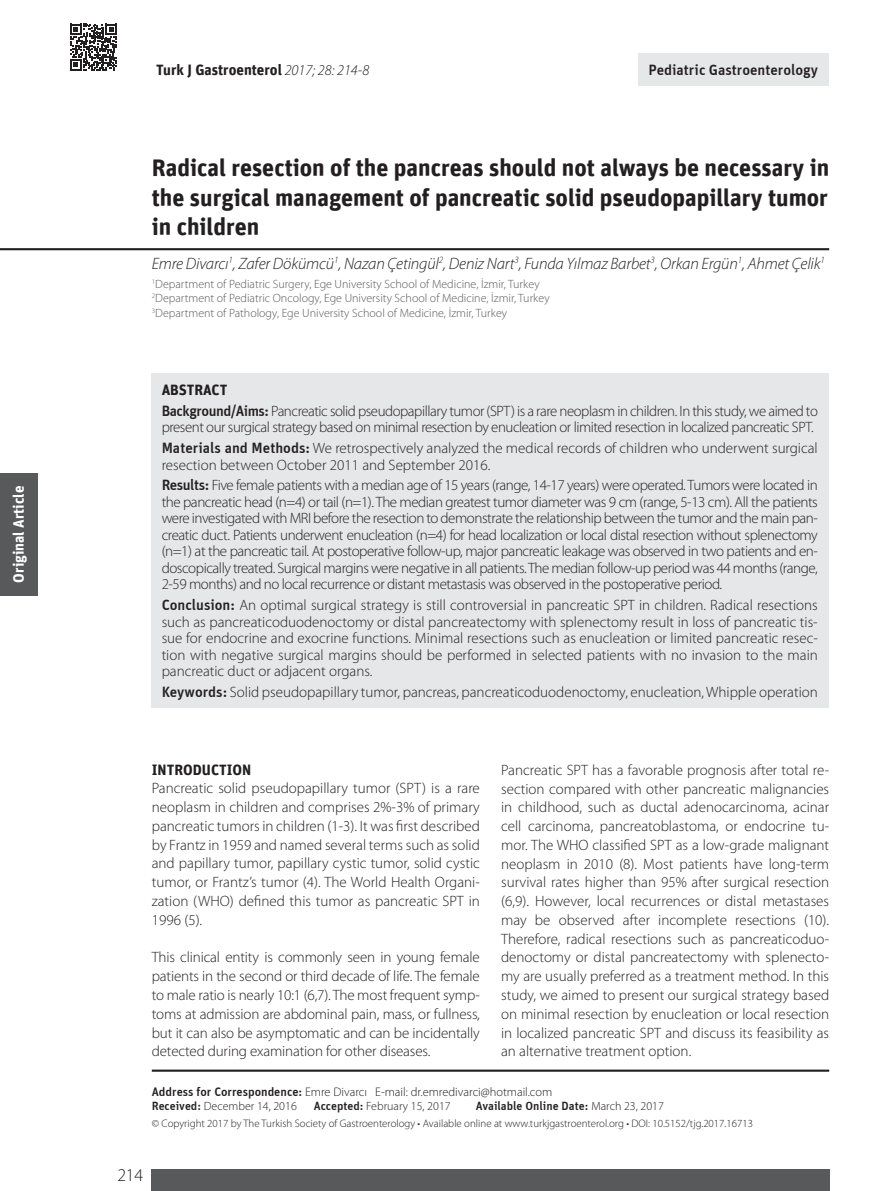
<style>
.page{position:relative;width:893px;height:1191px;background:#fff}
.page>*{position:absolute;margin:0;border:0;box-sizing:border-box;transform-origin:0 0}
.t1{font:700 24px/29.5px "Unit";color:#231f20;text-align:justify}
.t2{font:300 18px "Myriad Pro";color:#231f20}
.t3{font:italic 300 16.5px "Myriad Pro";letter-spacing:-.01em;color:#231f20}
.t4{font:300 15px/18.8px "Myriad Pro";color:#231f20;text-align:justify}
.t5{font:300 15px/16.5px "Myriad Pro";letter-spacing:-.03em;color:#231f20}
.t6{font:700 15px "Unit";color:#231f20}
.t7{font:500 15px "Unit";color:#231f20}
.t8{font:700 15px "Unit";color:#fff}
.t9{font:300 12.45px "Myriad Pro";color:#231f20}
.t10{font:300 12px/14.4px "Myriad Pro";color:#58595b}
.t11{font:300 12px "Myriad Pro";color:#231f20}
.t12{font:500 12px "Unit";color:#231f20}
.t13{font:300 10.95px "Myriad Pro";color:#231f20}
.s1{font-family:"Myriad Pro";font-weight:300;font-style:italic}
.s2{font-family:"Unit";font-weight:500}
.s3{font-family:"Myriad Pro";font-weight:300}
</style>
<div class="page">
<div style="left:638px;top:54px;width:191px;height:32px;background:#e6e7e8"></div>
<hr style="left:0;top:248px;width:829px;height:2px;background:#231f20">
<svg style="left:70px;top:24px;width:47px;height:46px"></svg>
<hr style="left:152px;top:1069px;width:677px;height:2px;background:#231f20">
<div style="left:151px;top:1169px;width:678px;height:22px;background:#58595b"></div>
<div style="left:151px;top:373px;width:677px;height:334px;background:#e6e7e8"></div>
<div style="left:0;top:473px;width:37px;height:122px;background:#58595b"></div>
<p class="t8" style="left:9px;top:582px;width:98px;rotate:-90deg">Original Article</p>
<p class="t6" style="left:156px;top:61px;width:215px">Turk J Gastroenterol <span class="s1">2017; 28: 214-8</span></p>
<p class="t7" style="left:648px;top:61px;width:171px">Pediatric Gastroenterology</p>
<h1 class="t1" style="left:152px;top:153px;width:679px">Radical resection of the pancreas should not always be necessary in the surgical management of pancreatic solid pseudopapillary tumor in children</h1>
<p class="t3" style="left:152px;top:253px;width:675px">Emre Divarcı<sup>1</sup>, Zafer Dökümcü<sup>1</sup>, Nazan Çetingül<sup>2</sup>, Deniz Nart<sup>3</sup>, Funda Yılmaz Barbet<sup>3</sup>, Orkan Ergün<sup>1</sup>, Ahmet Çelik<sup>1</sup></p>
<p class="t10" style="left:152px;top:276px;width:399px"><sup>1</sup>Department of Pediatric Surgery, Ege University School of Medicine, İzmir, Turkey<br><sup>2</sup>Department of Pediatric Oncology, Ege University School of Medicine, İzmir, Turkey<br><sup>3</sup>Department of Pathology, Ege University School of Medicine, İzmir, Turkey</p>
<p class="t6" style="left:162px;top:381px;width:67px">ABSTRACT</p>
<p class="t5" style="left:162px;top:402px;width:658px"><span class="s2">Background/Aims:</span> Pancreatic solid pseudopapillary tumor (SPT) is a rare neoplasm in children. In this study, we aimed to present our surgical strategy based on minimal resection by enucleation or limited resection in localized pancreatic SPT.</p>
<p class="t4" style="left:162px;top:440px;width:658px;line-height:16.5px"><span class="s2">Materials and Methods:</span> We retrospectively analyzed the medical records of children who underwent surgical resection between October 2011 and September 2016.</p>
<p class="t4" style="left:162px;top:477px;width:658px;line-height:16.5px"><span class="s2">Results:</span> Five female patients with a median age of 15 years (range, 14-17 years) were operated. Tumors were located in the pancreatic head (n=4) or tail (n=1). The median greatest tumor diameter was 9 cm (range, 5-13 cm). All the patients were investigated with MRI before the resection to demonstrate the relationship between the tumor and the main pan&shy;creatic duct. Patients underwent enucleation (n=4) for head localization or local distal resection without splenectomy (n=1) at the pancreatic tail. At postoperative follow-up, major pancreatic leakage was observed in two patients and en&shy;doscopically treated. Surgical margins were negative in all patients. The median follow-up period was 44 months (range, 2-59 months) and no local recurrence or distant metastasis was observed in the postoperative period.</p>
<p class="t4" style="left:162px;top:597px;width:658px;line-height:16.5px"><span class="s2">Conclusion:</span> An optimal surgical strategy is still controversial in pancreatic SPT in children. Radical resections such as pancreaticoduodenoctomy or distal pancreatectomy with splenectomy result in loss of pancreatic tis&shy;sue for endocrine and exocrine functions. Minimal resections such as enucleation or limited pancreatic resec&shy;tion with negative surgical margins should be performed in selected patients with no invasion to the main pancreatic duct or adjacent organs.</p>
<p class="t4" style="left:162px;top:682px;width:658px"><span class="s2">Keywords:</span> Solid pseudopapillary tumor, pancreas, pancreaticoduodenoctomy, enucleation, Whipple operation</p>
<p class="t6" style="left:152px;top:760px;width:101px">INTRODUCTION</p>
<p class="t4" style="left:152px;top:778px;width:330px">Pancreatic solid pseudopapillary tumor (SPT) is a rare neoplasm in children and comprises 2%-3% of primary pancreatic tumors in children (1-3). It was first described by Frantz in 1959 and named several terms such as solid and papillary tumor, papillary cystic tumor, solid cystic tumor, or Frantz’s tumor (4). The World Health Organi&shy;zation (WHO) defined this tumor as pancreatic SPT in 1996 (5).</p>
<p class="t4" style="left:152px;top:947px;width:330px">This clinical entity is commonly seen in young female patients in the second or third decade of life. The female to male ratio is nearly 10:1 (6,7). The most frequent symp&shy;toms at admission are abdominal pain, mass, or fullness, but it can also be asymptomatic and can be incidentally detected during examination for other diseases.</p>
<p class="t4" style="left:501px;top:760px;width:330px">Pancreatic SPT has a favorable prognosis after total re&shy;section compared with other pancreatic malignancies in childhood, such as ductal adenocarcinoma, acinar cell carcinoma, pancreatoblastoma, or endocrine tu&shy;mor. The WHO classified SPT as a low-grade malignant neoplasm in 2010 (8). Most patients have long-term survival rates higher than 95% after surgical resection (6,9). However, local recurrences or distal metastases may be observed after incomplete resections (10).<br>Therefore, radical resections such as pancreaticoduo&shy;denoctomy or distal pancreatectomy with splenecto&shy;my are usually preferred as a treatment method. In this study, we aimed to present our surgical strategy based on minimal resection by enucleation or local resection in localized pancreatic SPT and discuss its feasibility as an alternative treatment option.</p>
<p class="t9" style="left:152px;top:1083px;width:402px"><span class="s2">Address for Correspondence:</span> Emre Divarcı E-mail: dr.emredivarci@hotmail.com</p>
<p class="t11" style="left:152px;top:1099px;width:147px"><span class="s2">Received:</span> December 14, 2016</p>
<p class="t11" style="left:314px;top:1099px;width:138px"><span class="s2">Accepted:</span> February 15, 2017</p>
<p class="t12" style="left:476px;top:1098px;width:190px">Available Online Date: <span class="s3">March 23, 2017</span></p>
<p class="t13" style="left:152px;top:1117px;width:603px">© Copyright 2017 by The Turkish Society of Gastroenterology • Available online at www.turkjgastroenterol.org • DOI: 10.5152/tjg.2017.16713</p>
<p class="t2" style="left:118px;top:1164px;width:27px">214</p>
</div>
